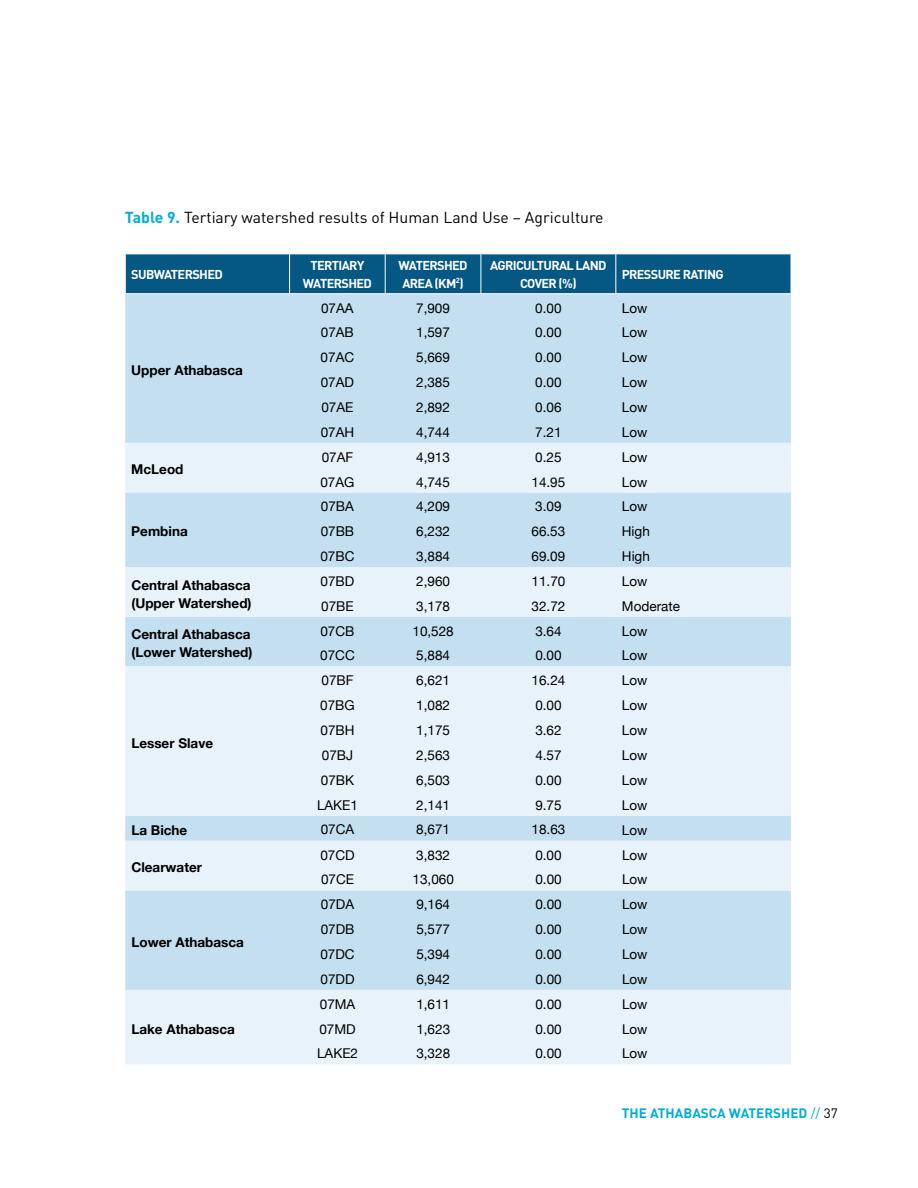
<style>
.page{position:relative;width:918px;height:1188px;background:#fff}
.page>*{position:absolute;margin:0;border:0;box-sizing:border-box;transform-origin:0 0}
.t1{font:15.75px "DIN";color:#000}
.t2{font:13.5px "Helvetica Neue";color:#000}
.t3{font:700 13.5px/18px "Helvetica Neue";color:#000}
.t4{font:700 13.5px "DIN";color:#00adda}
.t5{font:700 12.75px/17.2px "DIN";letter-spacing:-.05em;color:#fff}
.s1{font-weight:700;color:#00adda}
.s2{font-weight:400}
.s3{font-weight:400;color:#000}
</style>
<div class="page">
<div style="left:126px;top:255px;width:665px;height:38px;background:#055884"></div>
<div style="left:125px;top:294px;width:666px;height:149px;background:#c3dff0"></div>
<svg style="left:125px;top:443px;width:666px;height:621px;background:#d9eaf6"></svg>
<hr style="left:289px;top:254px;width:1px;height:39px;background:#fff">
<hr style="left:385px;top:254px;width:1px;height:39px;background:#fff">
<hr style="left:481px;top:254px;width:1px;height:39px;background:#fff">
<hr style="left:615px;top:254px;width:1px;height:39px;background:#fff">
<p class="t1" style="left:125px;top:208px;width:480px"><span class="s1">TABLE 9.</span> Tertiary watershed results of Human Land Use – Agriculture</p>
<p class="t5" style="left:131px;top:265px;width:16px">SUBWAT</p>
<p class="t5" style="left:178px;top:265px;width:47px">ERSHED</p>
<p class="t5" style="left:303px;top:257px;width:71px;text-indent:8px">TERTIARY<br>WATERSHED</p>
<p class="t5" style="left:399px;top:257px;width:71px;text-align:center">WATERSHED<br>AREA (KM <sup>2</sup>)</p>
<p class="t5" style="left:490px;top:257px;width:16px">AGRICULTURAL</p>
<p class="t5" style="left:520px;top:257px;width:88px;text-indent:56px">LAN D<br>COVER (%)</p>
<p class="t5" style="left:622px;top:265px;width:31px">PRESSUR</p>
<p class="t5" style="left:673px;top:265px;width:25px">E RATING</p>
<p class="t3" style="left:131px;top:361px;width:113px">Upper Athabasca</p>
<p class="t3" style="left:131px;top:460px;width:54px">McLeod</p>
<p class="t3" style="left:131px;top:522px;width:58px">Pembina</p>
<p class="t2" style="left:321px;top:300px;width:34px">07AA</p>
<p class="t2" style="left:416px;top:300px;width:35px">7,909</p>
<p class="t2" style="left:535px;top:300px;width:28px">0.00</p>
<p class="t2" style="left:622px;top:300px;width:27px">Low</p>
<p class="t2" style="left:321px;top:325px;width:35px">07AB</p>
<p class="t2" style="left:416px;top:325px;width:35px">1,597</p>
<p class="t2" style="left:535px;top:325px;width:28px">0.00</p>
<p class="t2" style="left:622px;top:325px;width:27px">Low</p>
<p class="t2" style="left:321px;top:349px;width:35px">07AC</p>
<p class="t2" style="left:416px;top:349px;width:35px">5,669</p>
<p class="t2" style="left:535px;top:349px;width:28px">0.00</p>
<p class="t2" style="left:622px;top:349px;width:27px">Low</p>
<p class="t2" style="left:321px;top:374px;width:35px">07AD</p>
<p class="t2" style="left:416px;top:374px;width:35px">2,385</p>
<p class="t2" style="left:535px;top:374px;width:28px">0.00</p>
<p class="t2" style="left:622px;top:374px;width:27px">Low</p>
<p class="t2" style="left:321px;top:399px;width:34px">07AE</p>
<p class="t2" style="left:416px;top:399px;width:35px">2,892</p>
<p class="t2" style="left:535px;top:399px;width:28px">0.06</p>
<p class="t2" style="left:622px;top:399px;width:27px">Low</p>
<p class="t2" style="left:321px;top:424px;width:35px">07AH</p>
<p class="t2" style="left:416px;top:424px;width:35px">4,744</p>
<p class="t2" style="left:535px;top:424px;width:28px">7.21</p>
<p class="t2" style="left:622px;top:424px;width:27px">Low</p>
<p class="t2" style="left:322px;top:449px;width:33px">07AF</p>
<p class="t2" style="left:416px;top:449px;width:35px">4,913</p>
<p class="t2" style="left:535px;top:449px;width:28px">0.25</p>
<p class="t2" style="left:622px;top:449px;width:27px">Low</p>
<p class="t2" style="left:320px;top:474px;width:36px">07AG</p>
<p class="t2" style="left:416px;top:474px;width:35px">4,745</p>
<p class="t2" style="left:532px;top:474px;width:35px">14.95</p>
<p class="t2" style="left:622px;top:474px;width:27px">Low</p>
<p class="t2" style="left:321px;top:499px;width:35px">07BA</p>
<p class="t2" style="left:416px;top:499px;width:35px">4,209</p>
<p class="t2" style="left:535px;top:499px;width:28px">3.09</p>
<p class="t2" style="left:622px;top:499px;width:27px">Low</p>
<p class="t2" style="left:321px;top:523px;width:35px">07BB</p>
<p class="t2" style="left:416px;top:523px;width:35px">6,232</p>
<p class="t2" style="left:532px;top:523px;width:35px">66.53</p>
<p class="t2" style="left:622px;top:523px;width:29px">High</p>
<p class="t2" style="left:320px;top:548px;width:36px">07BC</p>
<p class="t2" style="left:416px;top:548px;width:35px">3,884</p>
<p class="t2" style="left:532px;top:548px;width:35px">69.09</p>
<p class="t2" style="left:622px;top:548px;width:29px">High</p>
<p class="t3" style="left:131px;top:575px;width:122px">Central Athabasca (Upper Watershed)</p>
<p class="t2" style="left:321px;top:573px;width:35px">07BD</p>
<p class="t2" style="left:416px;top:573px;width:35px">2,960</p>
<p class="t2" style="left:532px;top:573px;width:35px">11.70</p>
<p class="t2" style="left:622px;top:573px;width:27px">Low</p>
<p class="t2" style="left:321px;top:598px;width:34px">07BE</p>
<p class="t2" style="left:416px;top:598px;width:35px">3,178</p>
<p class="t2" style="left:532px;top:598px;width:35px">32.72</p>
<p class="t2" style="left:622px;top:598px;width:60px">Moderate</p>
<p class="t3" style="left:131px;top:625px;width:122px">Central Athabasca (Lower Watershed)</p>
<p class="t2" style="left:320px;top:623px;width:36px">07CB</p>
<p class="t2" style="left:413px;top:623px;width:43px">10,528</p>
<p class="t2" style="left:535px;top:623px;width:28px">3.64</p>
<p class="t2" style="left:622px;top:623px;width:27px">Low</p>
<p class="t2" style="left:320px;top:648px;width:36px">07CC</p>
<p class="t2" style="left:416px;top:648px;width:35px">5,884</p>
<p class="t2" style="left:535px;top:648px;width:28px">0.00</p>
<p class="t2" style="left:622px;top:648px;width:27px">Low</p>
<p class="t3" style="left:131px;top:734px;width:83px">Lesser Slave</p>
<p class="t2" style="left:322px;top:672px;width:34px">07BF</p>
<p class="t2" style="left:416px;top:672px;width:35px">6,621</p>
<p class="t2" style="left:532px;top:672px;width:35px">16.24</p>
<p class="t2" style="left:622px;top:672px;width:27px">Low</p>
<p class="t2" style="left:320px;top:697px;width:36px">07BG</p>
<p class="t2" style="left:416px;top:697px;width:35px">1,082</p>
<p class="t2" style="left:535px;top:697px;width:28px">0.00</p>
<p class="t2" style="left:622px;top:697px;width:27px">Low</p>
<p class="t2" style="left:321px;top:722px;width:36px">07BH</p>
<p class="t2" style="left:416px;top:722px;width:35px">1,175</p>
<p class="t2" style="left:535px;top:722px;width:28px">3.62</p>
<p class="t2" style="left:622px;top:722px;width:27px">Low</p>
<p class="t2" style="left:322px;top:747px;width:33px">07BJ</p>
<p class="t2" style="left:416px;top:747px;width:35px">2,563</p>
<p class="t2" style="left:535px;top:747px;width:28px">4.57</p>
<p class="t2" style="left:622px;top:747px;width:27px">Low</p>
<p class="t2" style="left:321px;top:772px;width:35px">07BK</p>
<p class="t2" style="left:416px;top:772px;width:35px">6,503</p>
<p class="t2" style="left:535px;top:772px;width:28px">0.00</p>
<p class="t2" style="left:622px;top:772px;width:27px">Low</p>
<p class="t2" style="left:317px;top:797px;width:43px">LAKE1</p>
<p class="t2" style="left:416px;top:797px;width:35px">2,141</p>
<p class="t2" style="left:535px;top:797px;width:28px">9.75</p>
<p class="t2" style="left:622px;top:797px;width:27px">Low</p>
<p class="t3" style="left:131px;top:821px;width:57px">La Biche</p>
<p class="t2" style="left:321px;top:822px;width:35px">07CA</p>
<p class="t2" style="left:416px;top:822px;width:35px">8,671</p>
<p class="t2" style="left:532px;top:822px;width:35px">18.63</p>
<p class="t2" style="left:622px;top:822px;width:27px">Low</p>
<p class="t3" style="left:131px;top:858px;width:72px">Clearwater</p>
<p class="t2" style="left:320px;top:847px;width:36px">07CD</p>
<p class="t2" style="left:416px;top:847px;width:35px">3,832</p>
<p class="t2" style="left:535px;top:847px;width:28px">0.00</p>
<p class="t2" style="left:622px;top:847px;width:27px">Low</p>
<p class="t2" style="left:321px;top:872px;width:35px">07CE</p>
<p class="t2" style="left:413px;top:872px;width:43px">13,060</p>
<p class="t2" style="left:535px;top:872px;width:28px">0.00</p>
<p class="t2" style="left:622px;top:872px;width:27px">Low</p>
<p class="t3" style="left:131px;top:933px;width:114px">Lower Athabasca</p>
<p class="t3" style="left:131px;top:1020px;width:105px">Lake Athabasca</p>
<p class="t2" style="left:321px;top:896px;width:35px">07DA</p>
<p class="t2" style="left:416px;top:896px;width:35px">9,164</p>
<p class="t2" style="left:535px;top:896px;width:28px">0.00</p>
<p class="t2" style="left:622px;top:896px;width:27px">Low</p>
<p class="t2" style="left:321px;top:921px;width:35px">07DB</p>
<p class="t2" style="left:416px;top:921px;width:35px">5,577</p>
<p class="t2" style="left:535px;top:921px;width:28px">0.00</p>
<p class="t2" style="left:622px;top:921px;width:27px">Low</p>
<p class="t2" style="left:320px;top:946px;width:36px">07DC</p>
<p class="t2" style="left:416px;top:946px;width:35px">5,394</p>
<p class="t2" style="left:535px;top:946px;width:28px">0.00</p>
<p class="t2" style="left:622px;top:946px;width:27px">Low</p>
<p class="t2" style="left:321px;top:971px;width:36px">07DD</p>
<p class="t2" style="left:416px;top:971px;width:35px">6,942</p>
<p class="t2" style="left:535px;top:971px;width:28px">0.00</p>
<p class="t2" style="left:622px;top:971px;width:27px">Low</p>
<p class="t2" style="left:320px;top:996px;width:37px">07MA</p>
<p class="t2" style="left:416px;top:996px;width:35px">1,611</p>
<p class="t2" style="left:535px;top:996px;width:28px">0.00</p>
<p class="t2" style="left:622px;top:996px;width:27px">Low</p>
<p class="t2" style="left:319px;top:1021px;width:38px">07MD</p>
<p class="t2" style="left:416px;top:1021px;width:35px">1,623</p>
<p class="t2" style="left:535px;top:1021px;width:28px">0.00</p>
<p class="t2" style="left:622px;top:1021px;width:27px">Low</p>
<p class="t2" style="left:317px;top:1046px;width:43px">LAKE2</p>
<p class="t2" style="left:416px;top:1046px;width:35px">3,328</p>
<p class="t2" style="left:535px;top:1046px;width:28px">0.00</p>
<p class="t2" style="left:622px;top:1046px;width:27px">Low</p>
<p class="t4" style="left:622px;top:1105px;width:63px">THE ATHABASCA</p>
<p class="t4" style="left:729px;top:1105px;width:110px">WATERSHED <span class="s2">//</span> <span class="s3">37</span></p>
</div>
